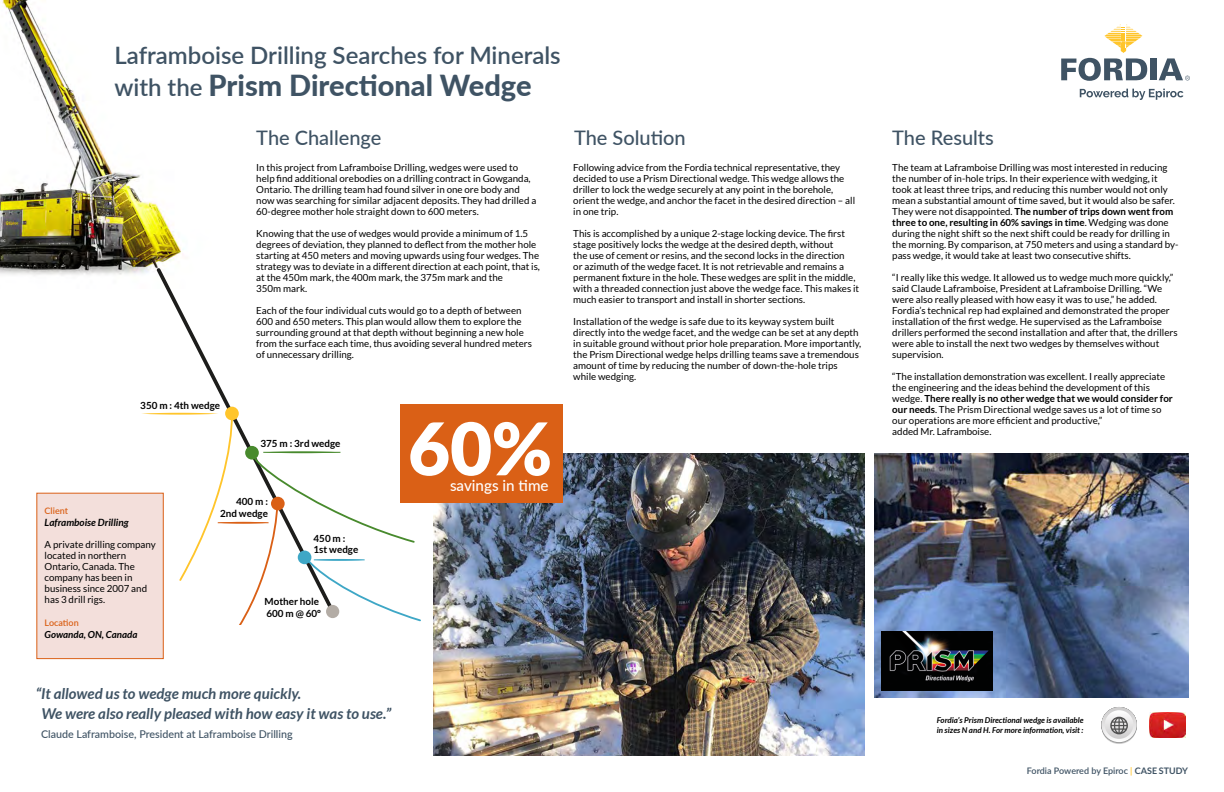
<style>
.page{position:relative;width:1224px;height:792px;background:#fff}
.page>*{position:absolute;margin:0;border:0;box-sizing:border-box;transform-origin:0 0}
.t1{font:900 72.6px "Lato";color:#fff}
.t2{font:800 29px "Lato";color:#3f5364}
.t3{font:600 24px "Lato";color:#3f5364}
.t4{font:500 20px "Lato";color:#3f5364}
.t5{font:500 15.2px "Lato";color:#fff}
.t6{font:italic 700 15px/19.3px "Lato";color:#3f5364}
.t7{font:500 10.7px "Lato";color:#3f5364}
.t8{font:italic 700 10px "Lato";color:#000}
.t9{font:700 9.9px/11.8px "Lato";color:#000}
.t10{font:9.8px/11px "Lato";color:#000}
.t11{font:italic 700 9.8px "Lato";color:#000}
.t12{font:600 9px "Lato";letter-spacing:-.005em;color:#3f5364}
.t13{font:600 9px "Lato";color:#da6016}
.t14{font:italic 700 8px/9.6px "Lato";color:#000}
.s1{font-weight:600;font-size:24px}
.s2{font-weight:700}
.s3{color:#ffc52b}
</style>
<div class="page">
<svg style="left:1061px;top:25px;width:86px;height:56px"></svg>
<div style="left:1150px;top:58px;width:6px;height:22px;background:#3f5364"></div>
<svg style="left:1159px;top:58px;width:31px;height:23px"></svg>
<svg style="left:1080px;top:89px;width:103px;height:11px"></svg>
<img style="left:433px;top:454px;width:432px;height:301px">
<img style="left:874px;top:454px;width:315px;height:244px">
<img style="left:1149px;top:712px;width:36px;height:25px">
<svg style="left:1102px;top:708px;width:35px;height:36px"></svg>
<svg style="left:1102px;top:707px;width:35px;height:36px"></svg>
<svg style="left:1102px;top:707px;width:35px;height:35px"></svg>
<svg style="left:1105px;top:710px;width:28px;height:29px"></svg>
<svg style="left:1110px;top:717px;width:18px;height:17px"></svg>
<img style="left:0;top:0;width:184px;height:276px">
<svg style="left:154px;top:265px;width:85px;height:148px"></svg>
<svg style="left:141px;top:413px;width:280px;height:212px"></svg>
<div style="left:225px;top:407px;width:14px;height:13px;background:#ffc52b;border-radius:50%"></div>
<div style="left:245px;top:446px;width:14px;height:14px;background:#488a2d;border-radius:50%"></div>
<div style="left:298px;top:551px;width:13px;height:13px;background:#3ea7c6;border-radius:50%"></div>
<div style="left:271px;top:497px;width:14px;height:13px;background:#da6016;border-radius:50%"></div>
<img style="left:881px;top:631px;width:111px;height:59px">
<div style="left:37px;top:493px;width:126px;height:166px;background:#f3dfdb"></div>
<div style="left:400px;top:405px;width:163px;height:98px;background:#da6016"></div>
<h3 class="t3" style="left:114px;top:38px;width:448px">Laframboise Drilling Searches for Minerals</h3>
<h2 class="t2" style="left:114px;top:64px;width:419px"><span class="s1">with the</span> Prism Directional Wedge</h2>
<h3 class="t4" style="left:256px;top:123px;width:127px">The Challenge</h3>
<h3 class="t4" style="left:574px;top:123px;width:113px">The Solution</h3>
<h3 class="t4" style="left:892px;top:123px;width:103px">The Results</h3>
<p class="t9" style="left:140px;top:399px;width:81px">350 m : 4th wedge</p>
<p class="t10" style="left:256px;top:162px;width:281px">In this project from Laframboise Drilling, wedges were used to help find additional orebodies on a drilling contract in Gowganda, Ontario. The drilling team had found silver in one ore body and now was searching for similar adjacent deposits. They had drilled a 60-degree mother hole straight down to 600 meters.</p>
<p class="t10" style="left:256px;top:228px;width:285px">Knowing that the use of wedges would provide a minimum of 1.5 degrees of deviation, they planned to deflect from the mother hole starting at 450 meters and moving upwards using four wedges. The strategy was to deviate in a different direction at each point, that is, at the 450m mark, the 400m mark, the 375m mark and the<br>350m mark.</p>
<p class="t10" style="left:256px;top:305px;width:277px">Each of the four individual cuts would go to a depth of between 600 and 650 meters. This plan would allow them to explore the surrounding ground at that depth without beginning a new hole from the surface each time, thus avoiding several hundred meters of unnecessary drilling.</p>
<p class="t9" style="left:261px;top:437px;width:82px">375 m : 3rd wedge</p>
<h1 class="t1" style="left:408px;top:406px;width:145px">60%</h1>
<h3 class="t5" style="left:450px;top:475px;width:100px">savings in time</h3>
<p class="t13" style="left:45px;top:504px;width:25px">Client</p>
<p class="t8" style="left:45px;top:517px;width:86px">Laframboise Drilling</p>
<p class="t10" style="left:45px;top:539px;width:113px">A private drilling company located in northern<br>Ontario, Canada. The company has been in business since 2007 and has 3 drill rigs.</p>
<p class="t13" style="left:45px;top:616px;width:36px">Location</p>
<p class="t11" style="left:45px;top:629px;width:94px">Gowanda, ON, Canada</p>
<p class="t9" style="left:220px;top:495px;width:49px;text-align:right">400 m :<br>2nd wedge</p>
<p class="t9" style="left:314px;top:532px;width:46px">450 m :<br>1st wedge</p>
<p class="t9" style="left:265px;top:595px;width:58px">Mother hole<br>600 m @ 60º</p>
<h3 class="t6" style="left:41px;top:685px;width:351px;text-indent:-6px">“It allowed us to wedge much more quickly.<br>We were also really pleased with how easy it was to use.”</h3>
<p class="t7" style="left:41px;top:726px;width:253px">Claude Laframboise, President at Laframboise Drilling</p>
<p class="t10" style="left:573px;top:162px;width:283px">Following advice from the Fordia technical representative, they decided to use a Prism Directional wedge. This wedge allows the driller to lock the wedge securely at any point in the borehole, orient the wedge, and anchor the facet in the desired direction – all in one trip.</p>
<p class="t10" style="left:573px;top:228px;width:287px">This is accomplished by a unique 2-stage locking device. The first stage positively locks the wedge at the desired depth, without<br>the use of cement or resins, and the second locks in the direction<br>or azimuth of the wedge facet. It is not retrievable and remains a permanent fixture in the hole. These wedges are split in the middle, with a threaded connection just above the wedge face. This makes it much easier to transport and install in shorter sections.</p>
<p class="t10" style="left:573px;top:316px;width:290px">Installation of the wedge is safe due to its keyway system built directly into the wedge facet, and the wedge can be set at any depth in suitable ground without prior hole preparation. More importantly, the Prism Directional wedge helps drilling teams save a tremendous amount of time by reducing the number of down-the-hole trips while wedging.</p>
<p class="t10" style="left:892px;top:162px;width:288px">The team at Laframboise Drilling was most interested in reducing the number of in-hole trips. In their experience with wedging, it took at least three trips, and reducing this number would not only mean a substantial amount of time saved, but it would also be safer.<br>They were not disappointed. <span class="s2">The number of trips down went from three to one, resulting in 60% savings in time</span>. Wedging was done during the night shift so the next shift could be ready for drilling in the morning. By comparison, at 750 meters and using a standard by&shy;pass wedge, it would take at least two consecutive shifts.</p>
<p class="t10" style="left:892px;top:272px;width:287px">“I really like this wedge. It allowed us to wedge much more quickly,” said Claude Laframboise, President at Laframboise Drilling. “We were also really pleased with how easy it was to use,” he added.<br>Fordia’s technical rep had explained and demonstrated the proper installation of the first wedge. He supervised as the Laframboise drillers performed the second installation and after that, the drillers were able to install the next two wedges by themselves without supervision.</p>
<p class="t10" style="left:892px;top:371px;width:282px">“The installation demonstration was excellent. I really appreciate the engineering and the ideas behind the development of this wedge. <span class="s2">There really is no other wedge that we would consider for our needs</span>. The Prism Directional wedge saves us a lot of time so our operations are more efficient and productive,”<br>added Mr. Laframboise.</p>
<p class="t14" style="left:937px;top:716px;width:148px">Fordia’s Prism Directional wedge is available in sizes N and H. For more information, visit :</p>
<p class="t12" style="left:1027px;top:765px;width:163px">Fordia Powered by Epiroc <span class="s3">|</span> <span class="s2">CASE STUDY</span></p>
</div>
